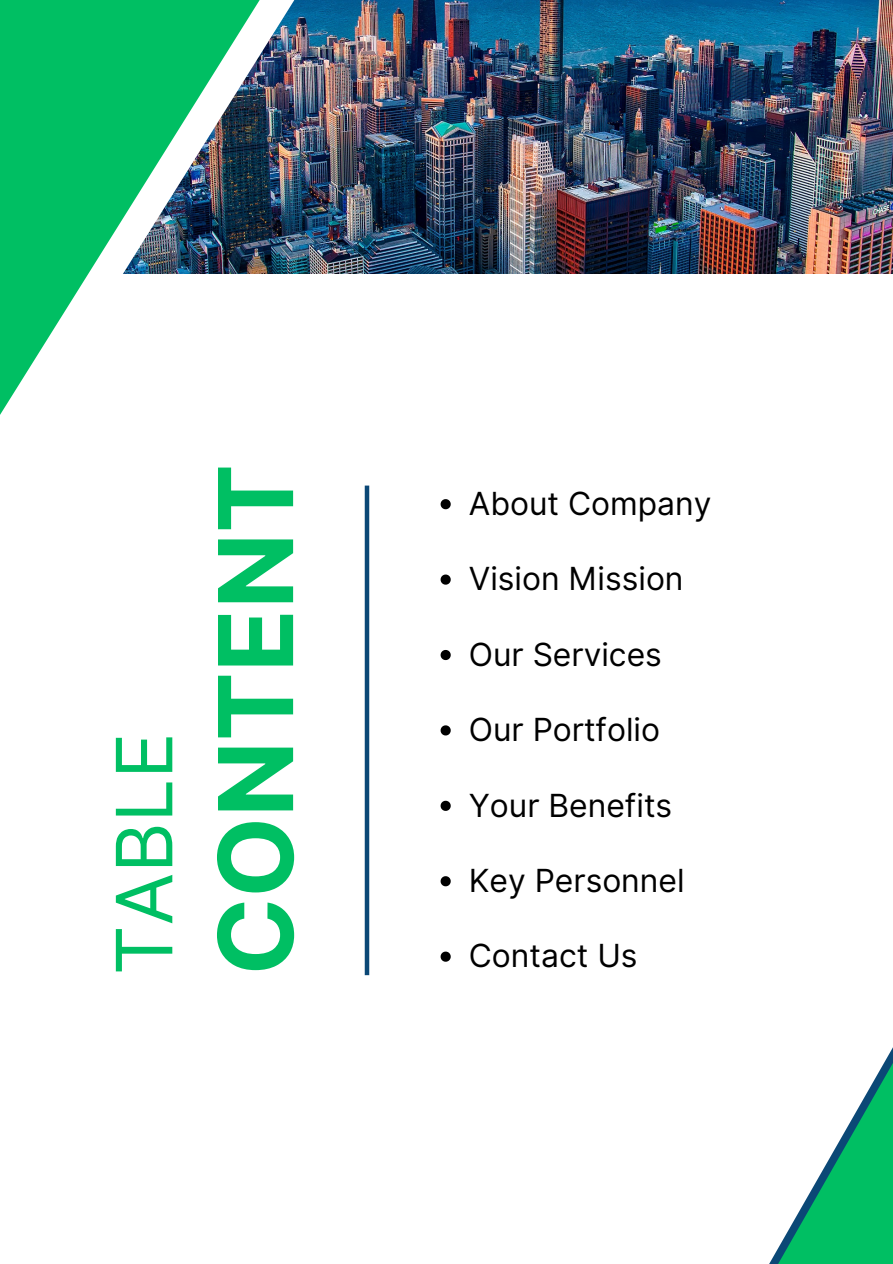
<style>
.page{position:relative;width:893px;height:1264px;background:#fff}
.page>*{position:absolute;margin:0;border:0;box-sizing:border-box;transform-origin:0 0}
.t1{font:700 103.2px "Inter";color:#00bf63}
.t2{font:77.55px "Inter";color:#00bf63}
.t3{font:31.8px "Inter";color:#000}
</style>
<div class="page">
<img style="left:563px;top:0;width:329px;height:273px">
<svg style="left:769px;top:1049px;width:123px;height:214px"></svg>
<hr style="left:365px;top:485px;width:4px;height:490px;background:#0b4876">
<svg style="left:440px;top:574px;width:10px;height:10px"></svg>
<svg style="left:440px;top:650px;width:10px;height:10px"></svg>
<svg style="left:440px;top:725px;width:10px;height:10px"></svg>
<svg style="left:440px;top:800px;width:10px;height:11px"></svg>
<svg style="left:440px;top:876px;width:10px;height:10px"></svg>
<svg style="left:440px;top:951px;width:10px;height:10px"></svg>
<img style="left:0;top:0;width:563px;height:492px">
<p class="t2" style="left:98px;top:975px;width:244px;rotate:-90deg">TABLE</p>
<p class="t1" style="left:194px;top:975px;width:513px;rotate:-90deg">CONTENT</p>
<p class="t3" style="left:469px;top:484px;width:244px">About Company</p>
<p class="t3" style="left:469px;top:559px;width:216px">Vision Mission</p>
<h1 class="t3" style="left:469px;top:635px;width:194px">Our Services</h1>
<p class="t3" style="left:469px;top:710px;width:193px">Our Portfolio</p>
<p class="t3" style="left:469px;top:786px;width:205px">Your Benefits</p>
<p class="t3" style="left:469px;top:861px;width:217px">Key Personnel</p>
<p class="t3" style="left:469px;top:936px;width:170px">Contact Us</p>
</div>
